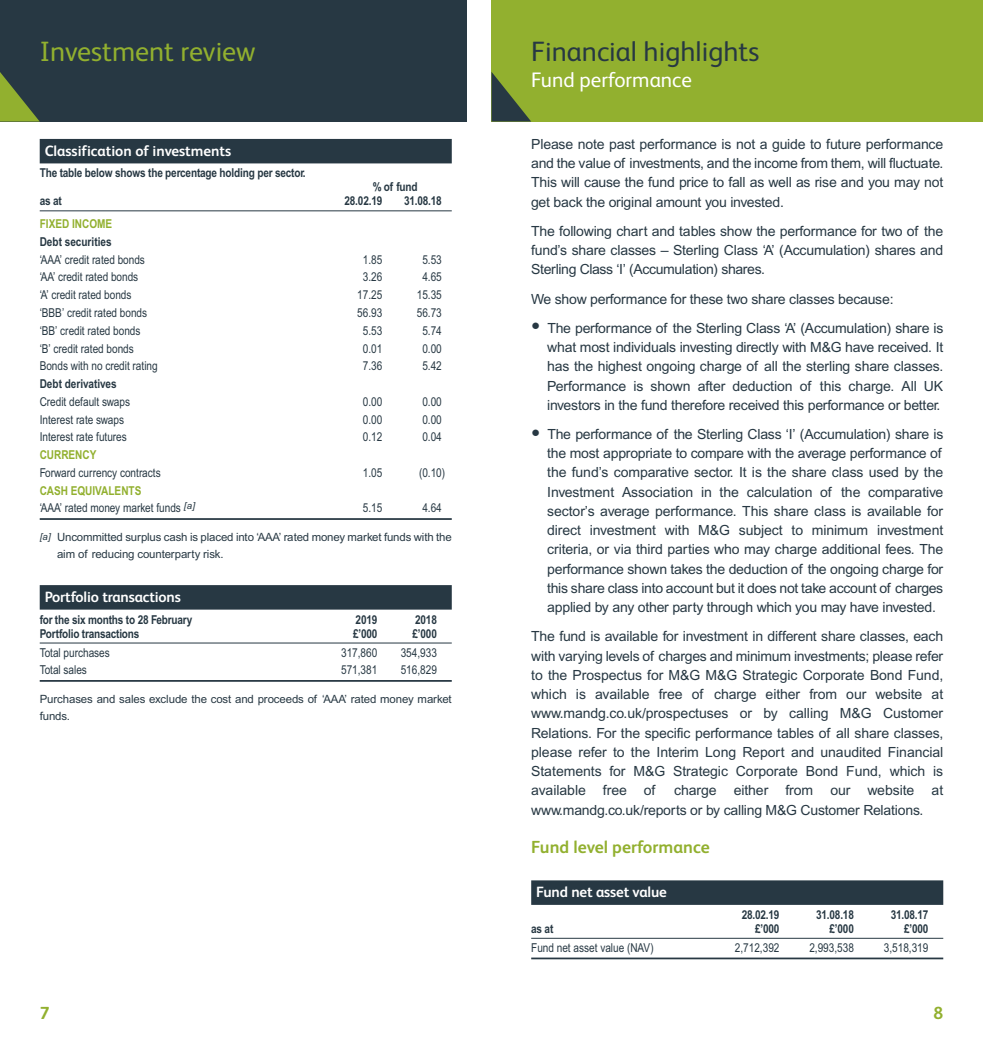
<style>
.page{position:relative;width:983px;height:1042px;background:#fff}
.page>*{position:absolute;margin:0;border:0;box-sizing:border-box;transform-origin:0 0}
.t1{font:28px "FS Albert";color:#273843}
.t2{font:28px "FS Albert";color:#92b02f}
.t3{font:21px "FS Albert";color:#fff}
.t4{font:700 17.5px "FS Albert";color:#92b02f}
.t5{font:700 14.88px "FS Albert";letter-spacing:-.01em;color:#fff}
.t6{font:14px/19.2px "Arial";letter-spacing:-.015em;color:#273843;text-align:justify}
.t7{font:12.25px/17.7px "Arial Narrow";color:#273843}
.t8{font:700 12.25px "Arial Narrow";letter-spacing:-.015em;color:#273843}
.t9{font:700 12.25px "Arial Narrow";color:#92b02f}
.t10{font:11.38px/16.6px "Arial";letter-spacing:-.01em;color:#273843}
.s1{font-weight:700;color:#92b02f}
.s2{font-size:26.25px}
</style>
<div class="page">
<div style="left:491px;top:0;width:491px;height:122px;background:#92b02f"></div>
<svg style="left:491px;top:72px;width:40px;height:50px"></svg>
<div style="left:0;top:0;width:466px;height:122px;background:#273843"></div>
<svg style="left:0;top:72px;width:40px;height:50px"></svg>
<div style="left:531px;top:880px;width:412px;height:25px;background:#273843"></div>
<hr style="left:531px;top:938px;width:412px;height:1px;background:#273843">
<hr style="left:531px;top:957px;width:412px;height:2px;background:#273843">
<div style="left:40px;top:139px;width:411px;height:24px;background:#273843"></div>
<hr style="left:40px;top:210px;width:411px;height:1px;background:#273843">
<hr style="left:40px;top:518px;width:411px;height:2px;background:#273843">
<div style="left:40px;top:585px;width:411px;height:24px;background:#273843"></div>
<hr style="left:40px;top:642px;width:411px;height:1px;background:#273843">
<hr style="left:40px;top:680px;width:411px;height:2px;background:#273843">
<h1 class="t2" style="left:40px;top:42px;width:217px">Investment review</h1>
<p class="t5" style="left:45px;top:146px;width:188px">Classification of investments</p>
<p class="t8" style="left:40px;top:169px;width:267px">The table below shows the percentage holding per sector.</p>
<p class="t8" style="left:372px;top:183px;width:47px">% of fund</p>
<p class="t8" style="left:40px;top:197px;width:24px">as at</p>
<p class="t8" style="left:344px;top:197px;width:39px">28.02.19</p>
<p class="t8" style="left:404px;top:197px;width:39px">31.08.18</p>
<p class="t9" style="left:40px;top:219px;width:74px">FIXED INCOME</p>
<p class="t8" style="left:40px;top:237px;width:73px">Debt securities</p>
<p class="t7" style="left:40px;top:252px;width:107px">‘AAA’ credit rated bonds</p>
<p class="t7" style="left:362px;top:252px;width:21px">1.85</p>
<p class="t7" style="left:422px;top:252px;width:21px">5.53</p>
<p class="t7" style="left:40px;top:269px;width:100px">‘AA’ credit rated bonds</p>
<p class="t7" style="left:362px;top:269px;width:21px">3.26</p>
<p class="t7" style="left:422px;top:269px;width:21px">4.65</p>
<p class="t7" style="left:40px;top:287px;width:93px">‘A’ credit rated bonds</p>
<p class="t7" style="left:357px;top:287px;width:27px">17.25</p>
<p class="t7" style="left:416px;top:287px;width:27px">15.35</p>
<p class="t7" style="left:40px;top:305px;width:109px">‘BBB’ credit rated bonds</p>
<p class="t7" style="left:357px;top:305px;width:27px">56.93</p>
<p class="t7" style="left:416px;top:305px;width:27px">56.73</p>
<p class="t7" style="left:40px;top:323px;width:102px">‘BB’ credit rated bonds</p>
<p class="t7" style="left:362px;top:323px;width:21px">5.53</p>
<p class="t7" style="left:422px;top:323px;width:21px">5.74</p>
<p class="t7" style="left:40px;top:340px;width:96px">‘B’ credit rated bonds</p>
<p class="t7" style="left:362px;top:340px;width:21px">0.01</p>
<p class="t7" style="left:422px;top:340px;width:21px">0.00</p>
<p class="t7" style="left:40px;top:358px;width:119px">Bonds with no credit rating</p>
<p class="t7" style="left:362px;top:358px;width:21px">7.36</p>
<p class="t7" style="left:422px;top:358px;width:21px">5.42</p>
<p class="t8" style="left:40px;top:379px;width:78px">Debt derivatives</p>
<p class="t7" style="left:40px;top:394px;width:92px">Credit default swaps</p>
<p class="t7" style="left:362px;top:394px;width:21px">0.00</p>
<p class="t7" style="left:422px;top:394px;width:21px">0.00</p>
<p class="t7" style="left:40px;top:412px;width:86px">Interest rate swaps</p>
<p class="t7" style="left:362px;top:412px;width:21px">0.00</p>
<p class="t7" style="left:422px;top:412px;width:21px">0.00</p>
<p class="t7" style="left:40px;top:429px;width:89px">Interest rate futures</p>
<p class="t7" style="left:362px;top:429px;width:21px">0.12</p>
<p class="t7" style="left:422px;top:429px;width:21px">0.04</p>
<p class="t9" style="left:40px;top:450px;width:58px">CURRENCY</p>
<p class="t7" style="left:40px;top:465px;width:122px">Forward currency contracts</p>
<p class="t7" style="left:362px;top:465px;width:21px">1.05</p>
<p class="t7" style="left:419px;top:465px;width:28px">(0.10)</p>
<p class="t7" style="left:40px;top:483px;width:157px"><span class="s1">CASH EQUIVALENTS<br></span>‘AAA’ rated money market funds <sup>[a]</sup></p>
<p class="t7" style="left:362px;top:500px;width:21px">5.15</p>
<p class="t7" style="left:422px;top:500px;width:21px">4.64</p>
<p class="t10" style="left:57px;top:530px;width:396px;text-indent:-17px"><sup>[a]</sup> Uncommitted surplus cash is placed into ‘AAA’ rated money market funds with the aim of reducing counterparty risk.</p>
<p class="t5" style="left:45px;top:592px;width:138px">Portfolio transactions</p>
<p class="t8" style="left:40px;top:615px;width:154px">for the six months to 28 February</p>
<p class="t8" style="left:355px;top:615px;width:23px">2019</p>
<p class="t8" style="left:415px;top:615px;width:23px">2018</p>
<p class="t8" style="left:40px;top:629px;width:101px">Portfolio transactions</p>
<p class="t8" style="left:353px;top:629px;width:26px">£’000</p>
<p class="t8" style="left:412px;top:629px;width:26px">£’000</p>
<p class="t7" style="left:40px;top:644px;width:72px">Total purchases</p>
<p class="t7" style="left:341px;top:644px;width:38px">317,860</p>
<p class="t7" style="left:400px;top:644px;width:38px">354,933</p>
<p class="t7" style="left:40px;top:662px;width:49px">Total sales</p>
<p class="t7" style="left:341px;top:662px;width:38px">571,381</p>
<p class="t7" style="left:400px;top:662px;width:38px">516,829</p>
<p class="t10" style="left:40px;top:692px;width:413px">Purchases and sales exclude the cost and proceeds of ‘AAA’ rated money market funds.</p>
<p class="t4" style="left:40px;top:1007px;width:11px">7</p>
<h1 class="t1" style="left:531px;top:42px;width:229px">Financial highlights</h1>
<h2 class="t3" style="left:531px;top:73px;width:162px">Fund performance</h2>
<p class="t6" style="left:531px;top:136px;width:413px">Please note past performance is not a guide to future performance and the value of investments, and the income from them, will fluctuate.<br>This will cause the fund price to fall as well as rise and you may not get back the original amount you invested.</p>
<p class="t6" style="left:531px;top:223px;width:413px">The following chart and tables show the performance for two of the fund’s share classes – Sterling Class ‘A’ (Accumulation) shares and Sterling Class ‘I’ (Accumulation) shares.</p>
<p class="t6" style="left:531px;top:290px;width:364px">We show performance for these two share classes because:</p>
<p class="t6" style="left:547px;top:319px;width:397px;text-indent:-16px"><span class="s2">•</span> The performance of the Sterling Class ‘A’ (Accumulation) share is what most individuals investing directly with M&amp;G have received. It has the highest ongoing charge of all the sterling share classes.<br>Performance is shown after deduction of this charge. All UK investors in the fund therefore received this performance or better.</p>
<p class="t6" style="left:547px;top:426px;width:397px;text-align:left;text-indent:-16px"><span class="s2">•</span> The performance of the Sterling Class ‘I’ (Accumulation) share is the most appropriate to compare with the average performance of the fund’s comparative sector. It is the share class used by the Investment Association in the calculation of the comparative sector’s average performance. This share class is available for direct investment with M&amp;G subject to minimum investment criteria, or via third parties who may charge additional fees. The performance shown takes the deduction of the ongoing charge for this share class into account but it does not take account of charges applied by any other party through which you may have invested.</p>
<p class="t6" style="left:531px;top:628px;width:413px">The fund is available for investment in different share classes, each with varying levels of charges and minimum investments; please refer to the Prospectus for M&amp;G M&amp;G Strategic Corporate Bond Fund, which is available free of charge either from our website at www.mandg.co.uk/prospectuses or by calling M&amp;G Customer Relations. For the specific performance tables of all share classes, please refer to the Interim Long Report and unaudited Financial Statements for M&amp;G Strategic Corporate Bond Fund, which is available free of</p>
<p class="t6" style="left:531px;top:782px;width:413px;text-indent:143px">charge either from our website at www.mandg.co.uk/reports or by calling M&amp;G Customer Relations.</p>
<p class="t4" style="left:531px;top:841px;width:180px">Fund level performance</p>
<p class="t5" style="left:536px;top:887px;width:132px">Fund net asset value</p>
<p class="t8" style="left:741px;top:910px;width:39px">28.02.19</p>
<p class="t8" style="left:816px;top:910px;width:39px">31.08.18</p>
<p class="t8" style="left:890px;top:910px;width:39px">31.08.17</p>
<p class="t8" style="left:531px;top:924px;width:24px">as at</p>
<p class="t8" style="left:755px;top:924px;width:26px">£’000</p>
<p class="t8" style="left:829px;top:924px;width:26px">£’000</p>
<p class="t8" style="left:903px;top:924px;width:26px">£’000</p>
<p class="t7" style="left:531px;top:940px;width:124px">Fund net asset value (NAV)</p>
<p class="t7" style="left:734px;top:940px;width:46px">2,712,392</p>
<p class="t7" style="left:809px;top:940px;width:46px">2,993,538</p>
<p class="t7" style="left:883px;top:940px;width:46px">3,518,319</p>
<p class="t4" style="left:933px;top:1007px;width:11px">8</p>
</div>
